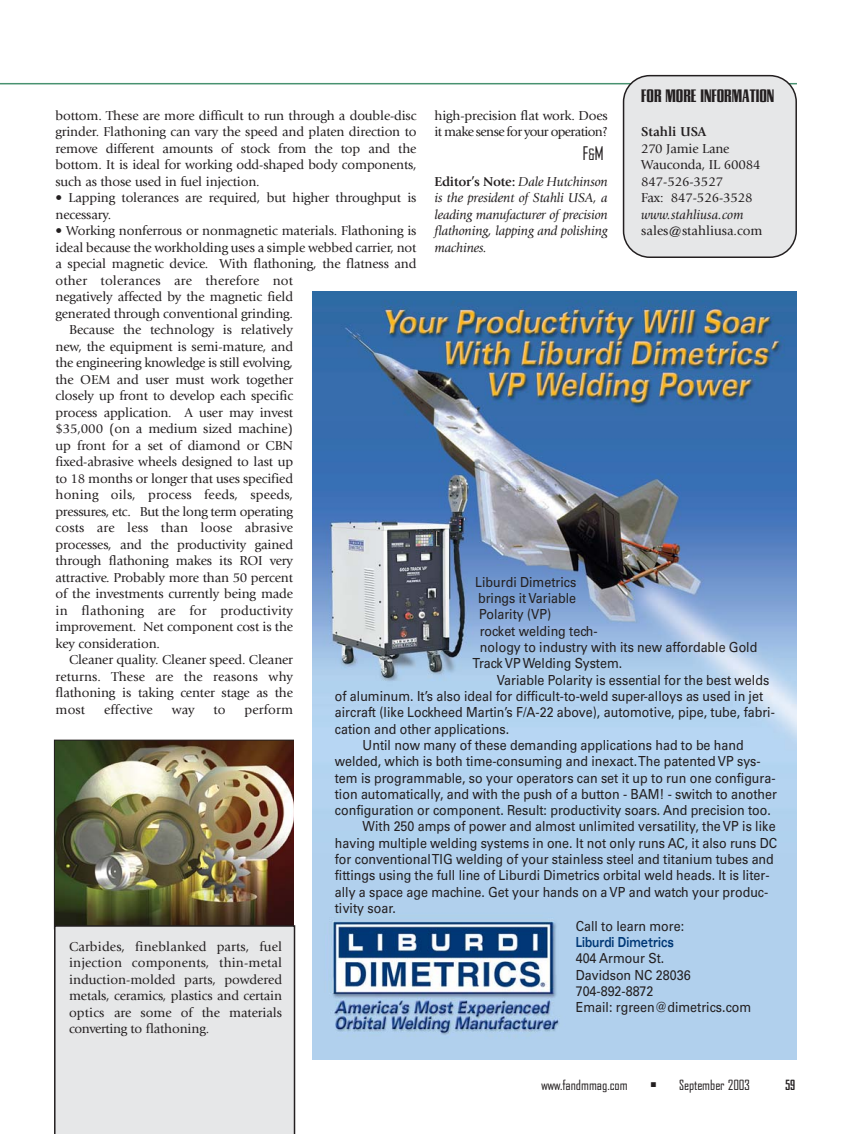
<style>
.page{position:relative;width:851px;height:1134px;background:#fff}
.page>*{position:absolute;margin:0;border:0;box-sizing:border-box;transform-origin:0 0}
.t1{font:18px "Cg Europa Bd";color:#231f20}
.t2{font:18px "Bureau Agency";color:#231f20}
.t3{font:13.8px/16.4px "Univers";color:#231f20;scale:.9 1}
.t4{font:700 expanded 13.8px "Univers";color:#003876;scale:.7 1}
.t5{font:13.5px/16.5px "Giovanni";letter-spacing:-.01em;color:#231f20;text-align:justify}
.t6{font:13.5px "Giovanni";letter-spacing:.01em;color:#231f20}
.t7{font:italic 13.5px/16.5px "Giovanni";letter-spacing:-.01em;color:#231f20;text-align:justify}
.t8{font:13.5px/16.5px "Giovanni";letter-spacing:-.045em;color:#231f20}
.t9{font:13.5px "Bureau Agency";color:#231f20}
.t10{font:700 13.5px "Giovanni";color:#231f20}
.t11{font:700 13.5px "Bureau Agency";color:#231f20}
.s1{font-weight:700;font-style:normal}
.s2{font-size:15px}
</style>
<div class="page">
<hr style="left:0;top:83px;width:796px;height:1px;background:#489270">
<img style="left:56px;top:742px;width:237px;height:183px">
<div style="left:54px;top:740px;width:241px;height:189px;border:1px solid #231f20"></div>
<div style="left:622px;top:75px;width:174px;height:183px;background:#e6e7e8"></div>
<div style="left:294px;top:274px;width:502px;height:788px;background:#fff"></div>
<img style="left:313px;top:291px;width:483px;height:768px">
<div style="left:54px;top:925px;width:241px;height:209px;background:#e6e7e8"></div>
<h1 class="t1" style="left:641px;top:89px;width:134px">FOR MORE INFORMATION</h1>
<p class="t10" style="left:641px;top:127px;width:67px">Stahli USA</p>
<p class="t5" style="left:641px;top:141px;width:121px;text-align:left">270 Jamie Lane<br>Wauconda, IL 60084<br>847-526-3527<br>Fax: 847-526-3528</p>
<p class="t7" style="left:641px;top:207px;width:104px">www.stahliusa.com</p>
<p class="t5" style="left:641px;top:224px;width:123px">sales@stahliusa.com</p>
<p class="t8" style="left:434px;top:108px;width:175px">high-precision flat work. Does it make sense for your operation?</p>
<p class="t7" style="left:434px;top:174px;width:175px"><span class="s1">Editor’s Note:</span> Dale Hutchinson is the president of Stahli USA, a leading manufacturer of precision flathoning, lapping and polishing machines.</p>
<p class="t5" style="left:56px;top:108px;width:362px">bottom. These are more difficult to run through a double-disc grinder. Flathoning can vary the speed and platen direction to remove different amounts of stock from the top and the bottom. It is ideal for working odd-shaped body components, such as those used in fuel injection.</p>
<p class="t5" style="left:56px;top:191px;width:362px">• Lapping tolerances are required, but higher throughput is necessary.</p>
<p class="t5" style="left:56px;top:224px;width:362px">• Working nonferrous or nonmagnetic materials. Flathoning is</p>
<p class="t5" style="left:56px;top:240px;width:362px">ideal because the workholding uses a simple webbed carrier, not</p>
<p class="t5" style="left:56px;top:257px;width:362px">a special magnetic device. With flathoning, the flatness and</p>
<p class="t6" style="left:56px;top:275px;width:239px">other tolerances are therefore not</p>
<p class="t5" style="left:56px;top:290px;width:239px">negatively affected by the magnetic field</p>
<p class="t5" style="left:56px;top:306px;width:239px">generated through conventional grinding.</p>
<p class="t5" style="left:69px;top:323px;width:225px">Because the technology is relatively</p>
<p class="t5" style="left:56px;top:339px;width:239px">new, the equipment is semi-mature, and</p>
<p class="t5" style="left:56px;top:356px;width:239px">the engineering knowledge is still evolving,</p>
<p class="t5" style="left:56px;top:372px;width:239px">the OEM and user must work together</p>
<p class="t5" style="left:56px;top:389px;width:239px">closely up front to develop each specific</p>
<p class="t5" style="left:56px;top:405px;width:239px">process application. A user may invest</p>
<p class="t5" style="left:56px;top:422px;width:239px">$35,000 (on a medium sized machine)</p>
<p class="t5" style="left:56px;top:438px;width:239px">up front for a set of diamond or CBN</p>
<p class="t5" style="left:56px;top:455px;width:239px">fixed-abrasive wheels designed to last up</p>
<p class="t5" style="left:56px;top:471px;width:239px">to 18 months or longer that uses specified</p>
<p class="t6" style="left:56px;top:490px;width:239px">honing oils, process feeds, speeds,</p>
<p class="t5" style="left:56px;top:504px;width:239px">pressures, etc. But the long term operating</p>
<p class="t6" style="left:56px;top:523px;width:239px">costs are less than loose abrasive</p>
<p class="t5" style="left:56px;top:537px;width:239px">processes, and the productivity gained</p>
<p class="t5" style="left:56px;top:554px;width:239px">through flathoning makes its ROI very</p>
<p class="t5" style="left:56px;top:570px;width:239px">attractive. Probably more than 50 percent</p>
<p class="t5" style="left:56px;top:587px;width:239px">of the investments currently being made</p>
<p class="t6" style="left:56px;top:605px;width:239px">in flathoning are for productivity</p>
<p class="t5" style="left:56px;top:620px;width:239px">improvement. Net component cost is the</p>
<p class="t5" style="left:56px;top:636px;width:106px">key consideration.</p>
<p class="t5" style="left:69px;top:653px;width:225px">Cleaner quality. Cleaner speed. Cleaner</p>
<p class="t6" style="left:56px;top:671px;width:239px">returns. These are the reasons why</p>
<p class="t5" style="left:56px;top:686px;width:239px">flathoning is taking center stage as the</p>
<p class="t5" style="left:56px;top:702px;width:31px">most</p>
<p class="t6" style="left:104px;top:704px;width:50px">effective</p>
<p class="t5" style="left:172px;top:702px;width:24px">way</p>
<p class="t5" style="left:213px;top:702px;width:14px">to</p>
<p class="t6" style="left:245px;top:704px;width:50px">perform</p>
<h1 class="t2" style="left:582px;top:147px;width:23px">F<span class="s2">&amp;</span>M</h1>
<p class="t3" style="left:475px;top:575px;width:114px">Liburdi Dimetrics</p>
<p class="t3" style="left:478px;top:591px;width:110px">brings it Variable</p>
<p class="t3" style="left:479px;top:608px;width:82px">Polarity (VP)</p>
<p class="t3" style="left:479px;top:624px;width:133px">rocket welding tech-</p>
<p class="t3" style="left:480px;top:640px;width:310px">nology to industry with its new affordable Gold</p>
<p class="t3" style="left:472px;top:657px;width:168px">Track VP Welding System.</p>
<p class="t3" style="left:497px;top:673px;width:304px">Variable Polarity is essential for the best welds</p>
<p class="t3" style="left:335px;top:689px;width:477px">of aluminum. It’s also ideal for difficult-to-weld super-alloys as used in jet</p>
<p class="t3" style="left:335px;top:705px;width:490px">aircraft (like Lockheed Martin’s F/A-22 above), automotive, pipe, tube, fabri-</p>
<p class="t3" style="left:335px;top:722px;width:195px">cation and other applications.</p>
<p class="t3" style="left:362px;top:738px;width:425px">Until now many of these demanding applications had to be hand</p>
<p class="t3" style="left:335px;top:754px;width:474px">welded, which is both time-consuming and inexact. The patented VP sys-</p>
<p class="t3" style="left:335px;top:771px;width:491px">tem is programmable, so your operators can set it up to run one configura-</p>
<p class="t3" style="left:335px;top:787px;width:492px">tion automatically, and with the push of a button - BAM! - switch to another</p>
<p class="t3" style="left:335px;top:803px;width:486px">configuration or component. Result: productivity soars. And precision too.</p>
<p class="t3" style="left:362px;top:820px;width:460px">With 250 amps of power and almost unlimited versatility, the VP is like</p>
<p class="t3" style="left:335px;top:836px;width:493px">having multiple welding systems in one. It not only runs AC, it also runs DC</p>
<p class="t3" style="left:335px;top:852px;width:489px">for conventional TIG welding of your stainless steel and titanium tubes and</p>
<p class="t3" style="left:335px;top:869px;width:484px">fittings using the full line of Liburdi Dimetrics orbital weld heads. It is liter-</p>
<p class="t3" style="left:335px;top:885px;width:483px">ally a space age machine. Get your hands on a VP and watch your produc-</p>
<p class="t3" style="left:335px;top:901px;width:69px">tivity soar.</p>
<p class="t3" style="left:575px;top:919px;width:122px">Call to learn more:</p>
<p class="t4" style="left:575px;top:937px;width:142px">Liburdi Dimetrics</p>
<p class="t3" style="left:575px;top:952px;width:197px">404 Armour St.<br>Davidson NC 28036<br>704-892-8872<br>Email: rgreen@dimetrics.com</p>
<p class="t5" style="left:69px;top:939px;width:215px">Carbides, fineblanked parts, fuel injection components, thin-metal induction-molded parts, powdered metals, ceramics, plastics and certain optics are some of the materials converting to flathoning.</p>
<p class="t9" style="left:541px;top:1080px;width:88px">www.fandmmag.com</p>
<p class="t9" style="left:679px;top:1080px;width:72px">September 2003</p>
<p class="t11" style="left:785px;top:1080px;width:12px">59</p>
</div>
